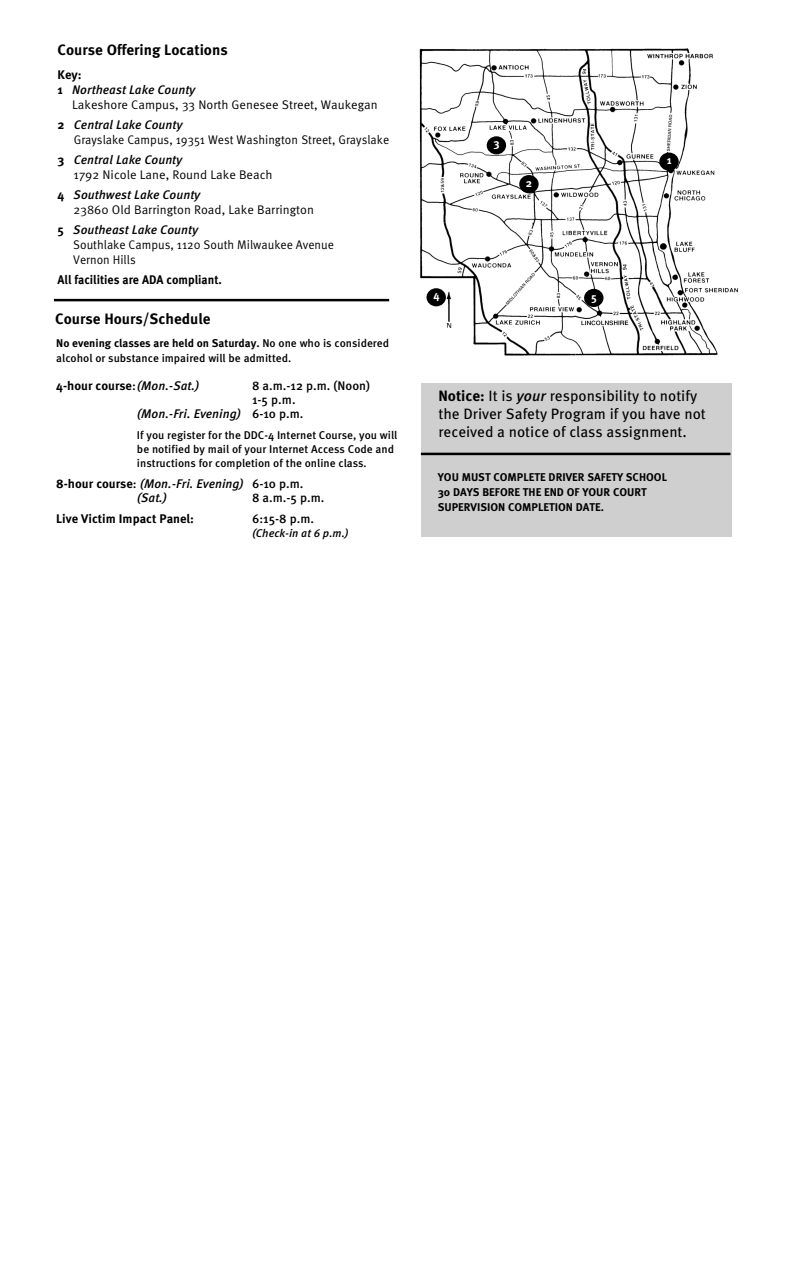
<style>
.page{position:relative;width:788px;height:1283px;background:#fff}
.page>*{position:absolute;margin:0;border:0;box-sizing:border-box;transform-origin:0 0}
.t1{font:15px/18px "Meta OT";color:#000}
.t2{font:700 15px "Meta OT";color:#000}
.t3{font:italic 500 12.5px/13.8px "Meta OT";color:#000}
.t4{font:12.5px "Meta OT Norm";color:#000}
.t5{font:12.5px/15px "Meta OT Norm";color:#000;scale:.95 1}
.t6{font:700 12.5px "Meta OT";color:#000}
.t7{font:500 12.5px "Meta OT";color:#000}
.t8{font:700 12.5px "Meta OT";color:#000;scale:.95 1}
.t9{font:500 11.25px/13.8px "Meta OT";color:#000}
.t10{font:700 11.25px/15px "Meta OT";color:#000}
.t11{font:italic 500 11.25px "Meta OT";color:#000}
.t12{font:700 11.25px "Meta OT";color:#fff}
.s1{font-weight:700;font-style:normal}
.s2{font-weight:700}
.s3{font-weight:500}
.s4{font-weight:500;font-style:italic}
.s5{font-style:normal}
.s6{font-style:italic}
</style>
<div class="page">
<div style="left:421px;top:379px;width:310px;height:157px;background:#cfcfcf"></div>
<div style="left:401px;top:33px;width:348px;height:350px;background:#fff"></div>
<img style="left:419px;top:48px;width:319px;height:308px">
<div style="left:519px;top:175px;width:19px;height:18px;background:#000;border-radius:50%"></div>
<div style="left:486px;top:136px;width:20px;height:18px;background:#000;border-radius:50%"></div>
<div style="left:659px;top:152px;width:19px;height:19px;background:#000;border-radius:50%"></div>
<div style="left:584px;top:289px;width:19px;height:18px;background:#000;border-radius:50%"></div>
<div style="left:426px;top:288px;width:20px;height:18px;background:#000;border-radius:50%"></div>
<hr style="left:421px;top:452px;width:309px;height:3px;background:#000">
<hr style="left:54px;top:299px;width:335px;height:2px;background:#000">
<h1 class="t2" style="left:58px;top:44px;width:172px">Course Offering Locations</h1>
<p class="t3" style="left:58px;top:68px;width:139px;line-height:15px"><span class="s1">Key:<br>1</span> Northeast Lake County</p>
<p class="t4" style="left:72px;top:100px;width:307px">Lakeshore Campus, 33 North Genesee Street, Waukegan</p>
<p class="t3" style="left:58px;top:119px;width:126px"><span class="s1">2</span> Central Lake County</p>
<p class="t5" style="left:74px;top:133px;width:333px">Grayslake Campus, 19351 West Washington Street, Grayslake</p>
<p class="t3" style="left:58px;top:154px;width:126px"><span class="s1">3</span> Central Lake County</p>
<p class="t4" style="left:74px;top:170px;width:201px">1792 Nicole Lane, Round Lake Beach</p>
<p class="t3" style="left:57px;top:189px;width:144px"><span class="s1">4</span> Southwest Lake County</p>
<p class="t4" style="left:74px;top:205px;width:242px">23860 Old Barrington Road, Lake Barrington</p>
<p class="t3" style="left:57px;top:224px;width:142px"><span class="s1">5</span> Southeast Lake County</p>
<p class="t5" style="left:73px;top:238px;width:276px">Southlake Campus, 1120 South Milwaukee Avenue<br>Vernon Hills</p>
<p class="t8" style="left:58px;top:275px;width:174px">All facilities are ADA compliant.</p>
<h1 class="t2" style="left:55px;top:313px;width:157px">Course Hours/Schedule</h1>
<p class="t9" style="left:56px;top:337px;width:334px;line-height:14.5px"><span class="s2">No evening classes are held on Saturday.</span> No one who is considered alcohol or substance impaired will be admitted.</p>
<p class="t6" style="left:56px;top:381px;width:145px">4-hour course<span class="s3">:</span><span class="s4">(Mon.-Sat.)</span></p>
<p class="t7" style="left:252px;top:381px;width:119px">8 a.m.-12 p.m. (Noon)</p>
<p class="t7" style="left:252px;top:395px;width:45px">1-5 p.m.</p>
<p class="t3" style="left:137px;top:407px;width:168px">(Mon.-Fri. Evening) <span class="s5">6-10 p.m.</span></p>
<p class="t9" style="left:137px;top:429px;width:262px">If you register for the DDC-4 Internet Course, you will be notified by mail of your Internet Access Code and instructions for completion of the online class<span class="s6">.</span></p>
<p class="t3" style="left:137px;top:477px;width:168px;text-indent:-81px"><span class="s1">8-hour course</span><span class="s5">:</span> (Mon.-Fri. Evening) <span class="s5">6-10 p.m. </span>(Sat.)</p>
<p class="t7" style="left:252px;top:492px;width:74px">8 a.m.-5 p.m.</p>
<p class="t6" style="left:56px;top:513px;width:139px">Live Victim Impact Panel:</p>
<p class="t7" style="left:252px;top:513px;width:64px">6:15-8 p.m.</p>
<p class="t11" style="left:252px;top:528px;width:98px">(Check-in at 6 p.m.)</p>
<p class="t12" style="left:493px;top:139px;width:8px">3</p>
<p class="t12" style="left:526px;top:178px;width:8px">2</p>
<p class="t12" style="left:433px;top:291px;width:8px">4</p>
<p class="t12" style="left:591px;top:293px;width:7px">5</p>
<p class="t12" style="left:666px;top:156px;width:6px">1</p>
<h1 class="t1" style="left:438px;top:388px;width:269px"><span class="s2">Notice:</span> It is <span class="s4">your</span> responsibility to notify the Driver Safety Program if you have not received a notice of class assignment.</h1>
<p class="t10" style="left:437px;top:471px;width:231px">YOU MUST COMPLETE DRIVER SAFETY SCHOOL<br>30 DAYS BEFORE THE END OF YOUR COURT<br>SUPERVISION COMPLETION DATE.</p>
</div>
